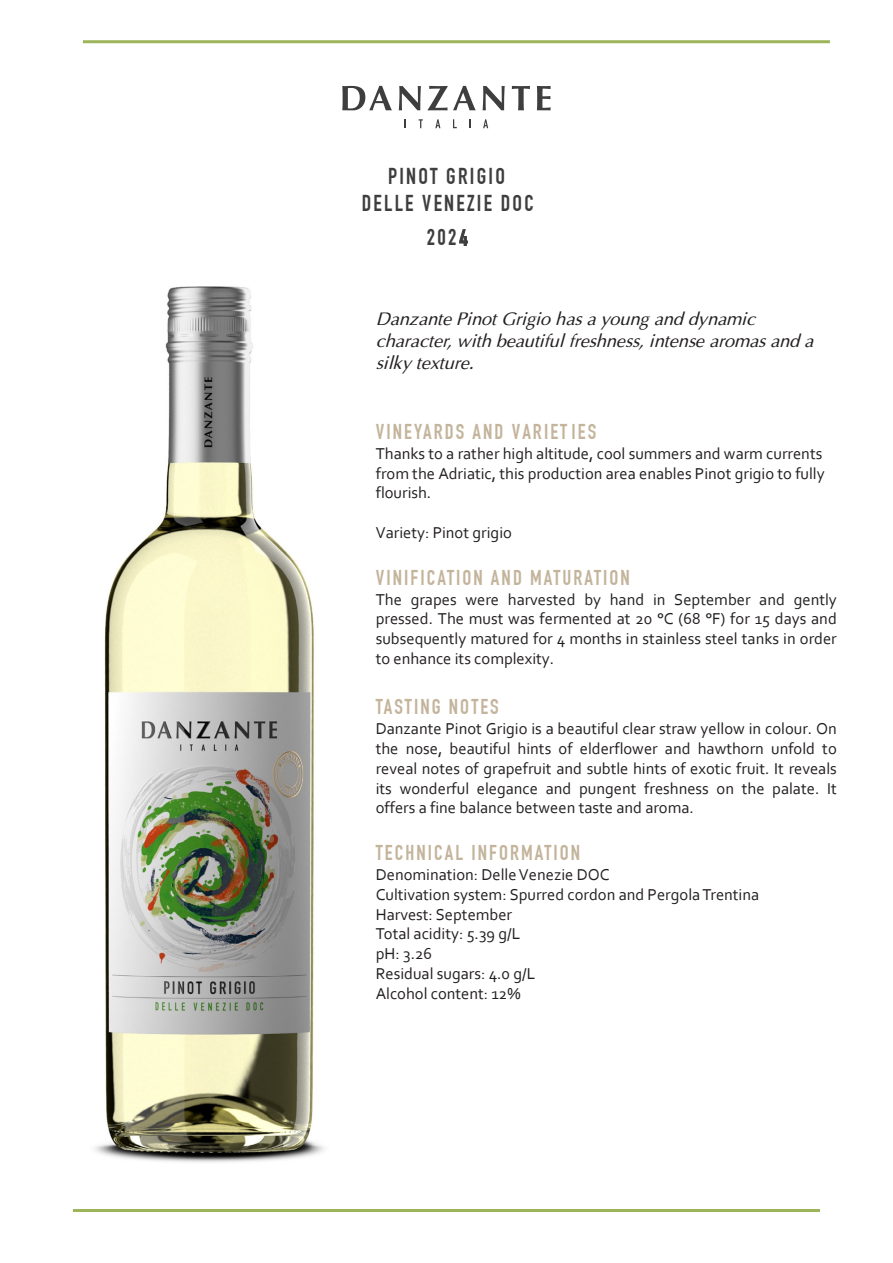
<style>
.page{position:relative;width:893px;height:1263px;background:#fff}
.page>*{position:absolute;margin:0;border:0;box-sizing:border-box;transform-origin:0 0}
.t1{font:700 22.5px/27px "DIN Condensed";letter-spacing:.1em;color:#3e3e3f;text-align:center}
.t2{font:700 21px "DIN Condensed";letter-spacing:.1em;color:#c3b49b}
.t3{font:italic 18px/21.6px "Optima";color:#231f20}
.t4{font:16.5px/19.8px "Corbel";color:#231f20}
.s1{font-weight:400}
</style>
<div class="page">
<img style="left:95px;top:286px;width:230px;height:877px">
<svg style="left:419px;top:119px;width:4px;height:9px"></svg>
<svg style="left:435px;top:119px;width:5px;height:9px"></svg>
<svg style="left:453px;top:119px;width:4px;height:9px"></svg>
<svg style="left:469px;top:119px;width:2px;height:9px"></svg>
<svg style="left:483px;top:119px;width:5px;height:9px"></svg>
<svg style="left:342px;top:86px;width:50px;height:24px"></svg>
<svg style="left:399px;top:86px;width:22px;height:24px"></svg>
<svg style="left:428px;top:86px;width:48px;height:24px"></svg>
<svg style="left:483px;top:86px;width:22px;height:24px"></svg>
<svg style="left:512px;top:86px;width:18px;height:24px"></svg>
<svg style="left:537px;top:86px;width:14px;height:24px"></svg>
<hr style="left:73px;top:1209px;width:747px;height:3px;background:#9db45a">
<hr style="left:83px;top:40px;width:747px;height:3px;background:#9db45a">
<p class="t1" style="left:362px;top:163px;width:173px">PINOT GRIGIO<br>DELLE VENEZIE DOC</p>
<p class="t1" style="left:427px;top:224px;width:43px">202<span class="s1">4</span></p>
<p class="t3" style="left:376px;top:308px;width:439px">Danzante Pinot Grigio has a young and dynamic character, with beautiful freshness, intense aromas and a silky texture.</p>
<p class="t2" style="left:376px;top:419px;width:222px">VINEYARDS AND VARIETIES</p>
<p class="t4" style="left:376px;top:443px;width:450px">Thanks to a rather high altitude, cool summers and warm currents from the Adriatic, this production area enables Pinot grigio to fully flourish.</p>
<p class="t4" style="left:376px;top:522px;width:138px">Variety: Pinot grigio</p>
<p class="t2" style="left:376px;top:565px;width:256px">VINIFICATION AND MATURATION</p>
<p class="t4" style="left:376px;top:589px;width:463px;text-align:justify">The grapes were harvested by hand in September and gently pressed. The must was fermented at 20 °C (68 °F) for 15 days and subsequently matured for 4 months in stainless steel tanks in order to enhance its complexity.</p>
<p class="t2" style="left:376px;top:695px;width:125px">TASTING NOTES</p>
<p class="t4" style="left:376px;top:718px;width:463px;text-align:justify">Danzante Pinot Grigio is a beautiful clear straw yellow in colour. On the nose, beautiful hints of elderflower and hawthorn unfold to reveal notes of grapefruit and subtle hints of exotic fruit. It reveals its wonderful elegance and pungent freshness on the palate. It offers a fine balance between taste and aroma.</p>
<p class="t2" style="left:376px;top:840px;width:206px">TECHNICAL INFORMATION</p>
<p class="t4" style="left:376px;top:864px;width:385px">Denomination: Delle Venezie DOC<br>Cultivation system: Spurred cordon and Pergola Trentina<br>Harvest: September<br>Total acidity: 5.39 g/L<br>pH: 3.26<br>Residual sugars: 4.0 g/L<br>Alcohol content: 12%</p>
</div>
